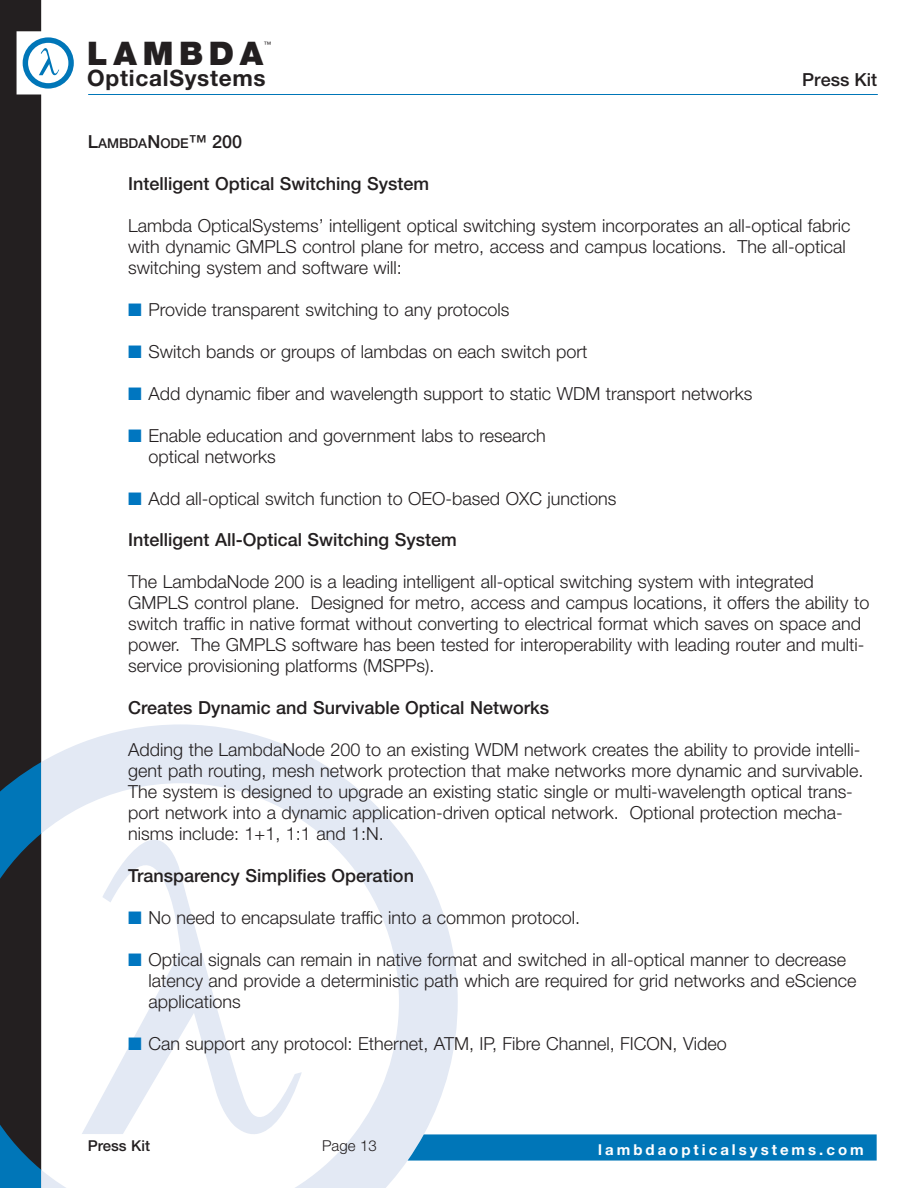
<style>
.page{position:relative;width:918px;height:1188px;background:#fff}
.page>*{position:absolute;margin:0;border:0;box-sizing:border-box;transform-origin:0 0}
.t1{font:900 32.55px "Helvetica Neue";letter-spacing:.175em;color:#231f20}
.t2{font:700 22.65px "Helvetica Neue";letter-spacing:.03em;color:#231f20}
.t3{font:300 18px/21px "Helvetica Neue";color:#231f20}
.t4{font:500 18px "Helvetica Neue";color:#231f20}
.t5{font:700 15px "Helvetica Neue";letter-spacing:.2em;color:#fff}
.t6{font:500 15px "Helvetica Neue";color:#231f20}
.t7{font:300 15px "Helvetica Neue";color:#231f20}
.t8{font:500 13.5px "Helvetica Neue";color:#231f20}
.t9{font:7.5px "Helvetica Neue";color:#231f20}
.s1{font-size:18px}
.s2{color:#0076c0}
</style>
<div class="page">
<div style="left:0;top:0;width:41px;height:1102px;background:#231f20"></div>
<hr style="left:88px;top:94px;width:790px;height:1px;background:#0076b8">
<svg style="left:0;top:1102px;width:41px;height:86px;background:#134664"></svg>
<svg style="left:0;top:762px;width:41px;height:139px;background:#0f4f75"></svg>
<svg style="left:41px;top:724px;width:417px;height:464px"></svg>
<svg style="left:23px;top:37px;width:51px;height:52px"></svg>
<svg style="left:82px;top:791px;width:220px;height:370px"></svg>
<svg style="left:408px;top:1134px;width:469px;height:27px;background:#0c7cbb"></svg>
<p class="t9" style="left:264px;top:41px;width:9px">™</p>
<h1 class="t1" style="left:87px;top:41px;width:178px">LAMBDA</h1>
<p class="t2" style="left:87px;top:70px;width:180px">OpticalSystems</p>
<p class="t4" style="left:802px;top:73px;width:76px">Press Kit</p>
<p class="t8" style="left:88px;top:138px;width:156px"><span class="s1">L</span>AMBDA<span class="s1">N</span>ODE<span class="s1">™ 200</span></p>
<p class="t4" style="left:128px;top:177px;width:302px">Intelligent Optical Switching System</p>
<p class="t3" style="left:128px;top:217px;width:724px">Lambda OpticalSystems’ intelligent optical switching system incorporates an all-optical fabric with dynamic GMPLS control plane for metro, access and campus locations. The all-optical switching system and software will:</p>
<p class="t3" style="left:128px;top:300px;width:383px"><span class="s2">■</span> Provide transparent switching to any protocols</p>
<p class="t3" style="left:128px;top:342px;width:461px"><span class="s2">■</span> Switch bands or groups of lambdas on each switch port</p>
<p class="t3" style="left:128px;top:384px;width:626px"><span class="s2">■</span> Add dynamic fiber and wavelength support to static WDM transport networks</p>
<p class="t3" style="left:148px;top:426px;width:399px;text-indent:-20px"><span class="s2">■</span> Enable education and government labs to research optical networks</p>
<p class="t3" style="left:128px;top:489px;width:490px"><span class="s2">■</span> Add all-optical switch function to OEO-based OXC junctions</p>
<p class="t4" style="left:128px;top:534px;width:330px">Intelligent All-Optical Switching System</p>
<p class="t3" style="left:128px;top:573px;width:743px">The LambdaNode 200 is a leading intelligent all-optical switching system with integrated GMPLS control plane. Designed for metro, access and campus locations, it offers the ability to switch traffic in native format without converting to electrical format which saves on space and power. The GMPLS software has been tested for interoperability with leading router and multi&shy;service provisioning platforms (MSPPs).</p>
<p class="t4" style="left:128px;top:702px;width:422px">Creates Dynamic and Survivable Optical Networks</p>
<p class="t3" style="left:128px;top:741px;width:737px">Adding the LambdaNode 200 to an existing WDM network creates the ability to provide intelli&shy;gent path routing, mesh network protection that make networks more dynamic and survivable.<br>The system is designed to upgrade an existing static single or multi-wavelength optical trans&shy;port network into a dynamic application-driven optical network. Optional protection mecha&shy;nisms include: 1+1, 1:1 and 1:N.</p>
<p class="t4" style="left:128px;top:869px;width:287px">Transparency Simplifies Operation</p>
<p class="t3" style="left:128px;top:909px;width:453px"><span class="s2">■</span> No need to encapsulate traffic into a common protocol.</p>
<p class="t3" style="left:148px;top:951px;width:709px;text-indent:-20px"><span class="s2">■</span> Optical signals can remain in native format and switched in all-optical manner to decrease latency and provide a deterministic path which are required for grid networks and eScience applications</p>
<p class="t3" style="left:128px;top:1035px;width:600px"><span class="s2">■</span> Can support any protocol: Ethernet, ATM, IP, Fibre Channel, FICON, Video</p>
<p class="t6" style="left:88px;top:1141px;width:64px">Press Kit</p>
<p class="t7" style="left:322px;top:1141px;width:56px">Page 13</p>
<p class="t5" style="left:598px;top:1144px;width:267px">lambdaopticalsystems.com</p>
</div>
